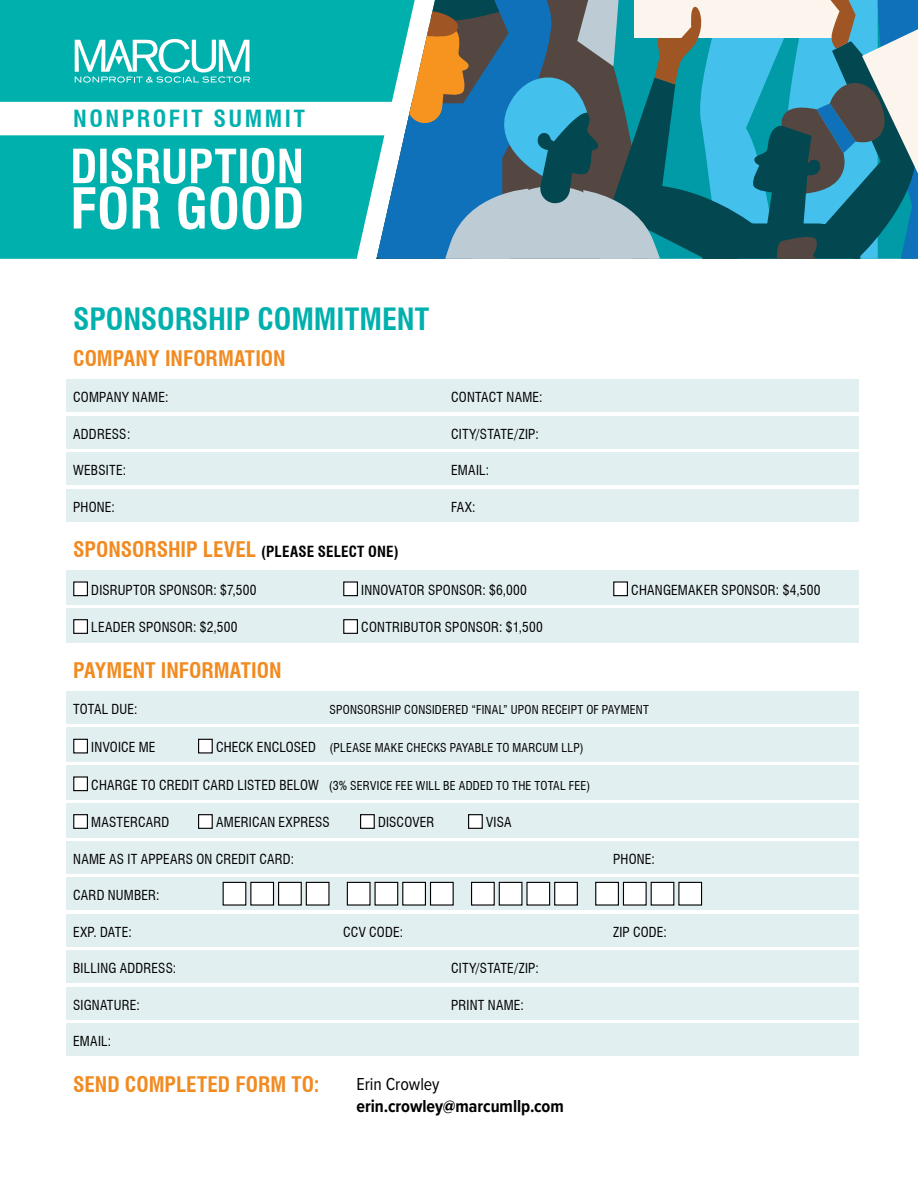
<style>
.page{position:relative;width:918px;height:1188px;background:#fff}
.page>*{position:absolute;margin:0;border:0;box-sizing:border-box;transform-origin:0 0}
.t1{font:700 condensed 30px "Swiss 721 BT";letter-spacing:-.005em;color:#00b0ad}
.t2{font:700 condensed 23.1px "Swiss 721 BT";letter-spacing:.11em;color:#00b0ad}
.t3{font:700 condensed 21px "Swiss 721 BT";color:#f18b21}
.t4{font:700 18px "Proxima Nova Cond";color:#000}
.t5{font:18px "Proxima Nova Cond";letter-spacing:-.005em;color:#000}
.t6{font:700 condensed 15px "Swiss 721 BT";letter-spacing:.01em;color:#000}
.t7{font:condensed 13.5px "Swiss 721 BT";letter-spacing:.015em;color:#000}
.t8{font:condensed 12px "Swiss 721 BT";letter-spacing:.02em;color:#000}
.s1{font-size:21px;color:#f18b21}
.s2{font-size:13.5px}
</style>
<div class="page">
<div style="left:66px;top:379px;width:793px;height:33px;background:#e2eff1"></div>
<div style="left:66px;top:416px;width:793px;height:33px;background:#e2eff1"></div>
<div style="left:66px;top:452px;width:793px;height:33px;background:#e2eff1"></div>
<div style="left:66px;top:489px;width:793px;height:33px;background:#e2eff1"></div>
<div style="left:66px;top:571px;width:793px;height:34px;background:#e2eff1"></div>
<div style="left:66px;top:608px;width:793px;height:34px;background:#e2eff1"></div>
<div style="left:66px;top:691px;width:793px;height:33px;background:#e2eff1"></div>
<div style="left:66px;top:728px;width:793px;height:34px;background:#e2eff1"></div>
<div style="left:66px;top:765px;width:793px;height:35px;background:#e2eff1"></div>
<div style="left:66px;top:803px;width:793px;height:34px;background:#e2eff1"></div>
<div style="left:66px;top:841px;width:793px;height:33px;background:#e2eff1"></div>
<div style="left:66px;top:877px;width:793px;height:33px;background:#e2eff1"></div>
<div style="left:66px;top:914px;width:793px;height:33px;background:#e2eff1"></div>
<div style="left:66px;top:950px;width:793px;height:33px;background:#e2eff1"></div>
<div style="left:66px;top:987px;width:793px;height:33px;background:#e2eff1"></div>
<div style="left:66px;top:1023px;width:793px;height:33px;background:#e2eff1"></div>
<div style="left:74px;top:582px;width:13px;height:14px;background:#fff"></div>
<div style="left:73px;top:581px;width:15px;height:15px;border:1px solid #000"></div>
<div style="left:344px;top:582px;width:13px;height:14px;background:#fff"></div>
<div style="left:343px;top:581px;width:15px;height:15px;border:1px solid #000"></div>
<div style="left:614px;top:582px;width:13px;height:14px;background:#fff"></div>
<div style="left:613px;top:581px;width:15px;height:15px;border:1px solid #000"></div>
<div style="left:74px;top:620px;width:13px;height:13px;background:#fff"></div>
<div style="left:73px;top:619px;width:15px;height:15px;border:1px solid #000"></div>
<div style="left:344px;top:620px;width:13px;height:13px;background:#fff"></div>
<div style="left:343px;top:619px;width:15px;height:15px;border:1px solid #000"></div>
<div style="left:74px;top:739px;width:13px;height:14px;background:#fff"></div>
<div style="left:73px;top:739px;width:15px;height:14px;border:1px solid #000"></div>
<div style="left:199px;top:739px;width:13px;height:14px;background:#fff"></div>
<div style="left:198px;top:739px;width:15px;height:14px;border:1px solid #000"></div>
<div style="left:74px;top:777px;width:13px;height:14px;background:#fff"></div>
<div style="left:73px;top:776px;width:15px;height:15px;border:1px solid #000"></div>
<div style="left:74px;top:815px;width:13px;height:13px;background:#fff"></div>
<div style="left:73px;top:814px;width:15px;height:15px;border:1px solid #000"></div>
<div style="left:199px;top:815px;width:13px;height:13px;background:#fff"></div>
<div style="left:198px;top:814px;width:15px;height:15px;border:1px solid #000"></div>
<div style="left:361px;top:815px;width:13px;height:13px;background:#fff"></div>
<div style="left:360px;top:814px;width:15px;height:15px;border:1px solid #000"></div>
<div style="left:469px;top:815px;width:13px;height:13px;background:#fff"></div>
<div style="left:468px;top:814px;width:15px;height:15px;border:1px solid #000"></div>
<div style="left:223px;top:882px;width:23px;height:23px;background:#fff"></div>
<div style="left:223px;top:882px;width:23px;height:24px;border:1px solid #000"></div>
<div style="left:251px;top:882px;width:23px;height:23px;background:#fff"></div>
<div style="left:250px;top:882px;width:24px;height:24px;border:1px solid #000"></div>
<div style="left:279px;top:882px;width:22px;height:23px;background:#fff"></div>
<div style="left:278px;top:882px;width:24px;height:24px;border:1px solid #000"></div>
<div style="left:306px;top:882px;width:23px;height:23px;background:#fff"></div>
<div style="left:306px;top:882px;width:24px;height:24px;border:1px solid #000"></div>
<div style="left:347px;top:882px;width:23px;height:23px;background:#fff"></div>
<div style="left:347px;top:882px;width:24px;height:24px;border:1px solid #000"></div>
<div style="left:375px;top:882px;width:23px;height:23px;background:#fff"></div>
<div style="left:375px;top:882px;width:23px;height:24px;border:1px solid #000"></div>
<div style="left:403px;top:882px;width:22px;height:23px;background:#fff"></div>
<div style="left:402px;top:882px;width:24px;height:24px;border:1px solid #000"></div>
<div style="left:431px;top:882px;width:22px;height:23px;background:#fff"></div>
<div style="left:430px;top:882px;width:24px;height:24px;border:1px solid #000"></div>
<div style="left:472px;top:882px;width:22px;height:23px;background:#fff"></div>
<div style="left:471px;top:882px;width:24px;height:24px;border:1px solid #000"></div>
<div style="left:499px;top:882px;width:23px;height:23px;background:#fff"></div>
<div style="left:499px;top:882px;width:23px;height:24px;border:1px solid #000"></div>
<div style="left:527px;top:882px;width:23px;height:23px;background:#fff"></div>
<div style="left:526px;top:882px;width:24px;height:24px;border:1px solid #000"></div>
<div style="left:555px;top:882px;width:22px;height:23px;background:#fff"></div>
<div style="left:554px;top:882px;width:24px;height:24px;border:1px solid #000"></div>
<div style="left:596px;top:882px;width:22px;height:23px;background:#fff"></div>
<div style="left:595px;top:882px;width:24px;height:24px;border:1px solid #000"></div>
<div style="left:623px;top:882px;width:23px;height:23px;background:#fff"></div>
<div style="left:623px;top:882px;width:24px;height:24px;border:1px solid #000"></div>
<div style="left:651px;top:882px;width:23px;height:23px;background:#fff"></div>
<div style="left:679px;top:882px;width:23px;height:23px;background:#fff"></div>
<div style="left:678px;top:882px;width:24px;height:24px;border:1px solid #000"></div>
<svg style="left:0;top:0;width:918px;height:259px;background:#48a3ac"></svg>
<h2 class="t2" style="left:73px;top:105px;width:233px">NONPROFIT SUMMIT</h2>
<h1 class="t1" style="left:73px;top:301px;width:358px">SPONSORSHIP COMMITMENT</h1>
<h3 class="t3" style="left:73px;top:346px;width:214px">COMPANY INFORMATION</h3>
<p class="t7" style="left:73px;top:389px;width:97px">COMPANY NAME:</p>
<p class="t7" style="left:451px;top:389px;width:93px">CONTACT NAME:</p>
<p class="t7" style="left:73px;top:426px;width:59px">ADDRESS:</p>
<p class="t7" style="left:451px;top:426px;width:89px">CITY/STATE/ZIP:</p>
<p class="t7" style="left:73px;top:462px;width:54px">WEBSITE:</p>
<p class="t7" style="left:451px;top:462px;width:39px">EMAIL:</p>
<p class="t7" style="left:73px;top:499px;width:43px">PHONE:</p>
<p class="t7" style="left:451px;top:499px;width:26px">FAX:</p>
<p class="t6" style="left:73px;top:543px;width:327px"><span class="s1">SPONSORSHIP LEVEL</span> (PLEASE SELECT ONE)</p>
<p class="t7" style="left:91px;top:582px;width:167px">DISRUPTOR SPONSOR: $7,500</p>
<p class="t7" style="left:361px;top:582px;width:167px">INNOVATOR SPONSOR: $6,000</p>
<p class="t7" style="left:631px;top:582px;width:191px">CHANGEMAKER SPONSOR: $4,500</p>
<p class="t7" style="left:91px;top:619px;width:148px">LEADER SPONSOR: $2,500</p>
<p class="t7" style="left:361px;top:619px;width:183px">CONTRIBUTOR SPONSOR: $1,500</p>
<h3 class="t3" style="left:73px;top:658px;width:210px">PAYMENT INFORMATION</h3>
<p class="t7" style="left:73px;top:701px;width:66px">TOTAL DUE:</p>
<p class="t8" style="left:330px;top:703px;width:321px">SPONSORSHIP CONSIDERED “FINAL” UPON RECEIPT OF PAYMENT</p>
<p class="t7" style="left:91px;top:739px;width:66px">INVOICE ME</p>
<p class="t8" style="left:216px;top:740px;width:369px"><span class="s2">CHECK ENCLOSED</span> (PLEASE MAKE CHECKS PAYABLE TO MARCUM LLP)</p>
<p class="t8" style="left:91px;top:778px;width:501px"><span class="s2">CHARGE TO CREDIT CARD LISTED BELOW</span> (3% SERVICE FEE WILL BE ADDED TO THE TOTAL FEE)</p>
<p class="t7" style="left:91px;top:814px;width:80px">MASTERCARD</p>
<p class="t7" style="left:216px;top:814px;width:115px">AMERICAN EXPRESS</p>
<p class="t7" style="left:378px;top:814px;width:58px">DISCOVER</p>
<p class="t7" style="left:486px;top:814px;width:27px">VISA</p>
<p class="t7" style="left:73px;top:851px;width:222px">NAME AS IT APPEARS ON CREDIT CARD:</p>
<p class="t7" style="left:613px;top:851px;width:43px">PHONE:</p>
<p class="t7" style="left:73px;top:887px;width:88px">CARD NUMBER:</p>
<p class="t7" style="left:73px;top:924px;width:60px">EXP. DATE:</p>
<p class="t7" style="left:343px;top:924px;width:61px">CCV CODE:</p>
<p class="t7" style="left:613px;top:924px;width:55px">ZIP CODE:</p>
<p class="t7" style="left:73px;top:960px;width:105px">BILLING ADDRESS:</p>
<p class="t7" style="left:451px;top:960px;width:89px">CITY/STATE/ZIP:</p>
<p class="t7" style="left:73px;top:997px;width:68px">SIGNATURE:</p>
<p class="t7" style="left:451px;top:997px;width:74px">PRINT NAME:</p>
<p class="t7" style="left:73px;top:1033px;width:39px">EMAIL:</p>
<h3 class="t3" style="left:73px;top:1071px;width:248px">SEND COMPLETED FORM TO:</h3>
<h3 class="t5" style="left:357px;top:1071px;width:85px">Erin Crowley</h3>
<h3 class="t4" style="left:357px;top:1093px;width:209px">erin.crowley@marcumllp.com</h3>
</div>
